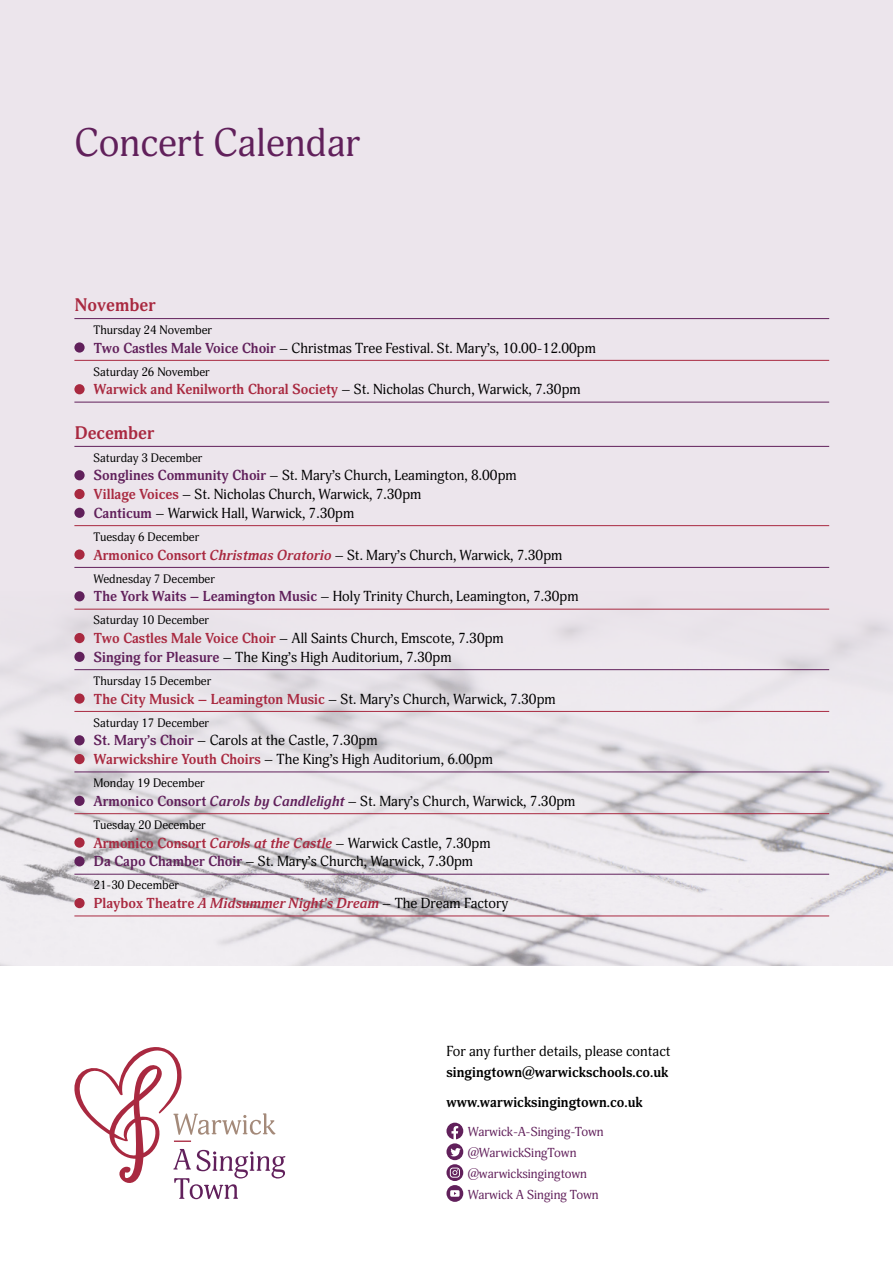
<style>
.page{position:relative;width:893px;height:1263px;background:#fff}
.page>*{position:absolute;margin:0;border:0;box-sizing:border-box;transform-origin:0 0}
.t1{font:39px "Adonis";color:#61205b}
.t2{font:700 18px "Adonis";color:#a92940}
.t3{font:14.25px/18.8px "Adonis";color:#000}
.t4{font:700 14.25px "Adonis";color:#a92940}
.t5{font:700 14.25px/29.5px "Adonis";color:#000}
.t6{font:italic 700 14.25px "Adonis";color:#a92940}
.t7{font:12.75px/21px "Adonis";color:#61205b}
.t8{font:12px "Adonis";color:#000}
.s1{font-weight:700;color:#61205b}
.s2{font-weight:400;color:#000}
.s3{font-weight:700;color:#a92940}
.s4{font-weight:700;font-style:italic;color:#a92940}
.s5{font-weight:700;font-style:italic;color:#61205b}
.s6{font-style:normal}
.s7{font-weight:400;font-style:normal;color:#000}
</style>
<div class="page">
<div style="left:0;top:0;width:893px;height:965px;background:#ece5ec"></div>
<img style="left:0;top:592px;width:893px;height:373px">
<svg style="left:446px;top:1123px;width:17px;height:79px"></svg>
<svg style="left:74px;top:1047px;width:211px;height:153px"></svg>
<hr style="left:74px;top:318px;width:755px;height:1px;background:#61205b">
<hr style="left:74px;top:360px;width:755px;height:1px;background:#a92940">
<hr style="left:74px;top:402px;width:755px;height:1px;background:#61205b">
<hr style="left:74px;top:446px;width:755px;height:1px;background:#61205b">
<hr style="left:74px;top:525px;width:755px;height:1px;background:#a92940">
<hr style="left:74px;top:567px;width:755px;height:1px;background:#61205b">
<hr style="left:74px;top:609px;width:755px;height:1px;background:#a92940">
<hr style="left:74px;top:669px;width:755px;height:1px;background:#61205b">
<hr style="left:74px;top:711px;width:755px;height:1px;background:#a92940">
<hr style="left:74px;top:771px;width:755px;height:1px;background:#61205b">
<hr style="left:74px;top:813px;width:755px;height:1px;background:#a92940">
<hr style="left:74px;top:874px;width:755px;height:1px;background:#61205b">
<hr style="left:74px;top:915px;width:755px;height:1px;background:#a92940">
<div style="left:74px;top:342px;width:11px;height:11px;background:#61205b;border-radius:50%"></div>
<div style="left:74px;top:384px;width:11px;height:10px;background:#a92940;border-radius:50%"></div>
<div style="left:74px;top:470px;width:11px;height:10px;background:#61205b;border-radius:50%"></div>
<div style="left:74px;top:489px;width:11px;height:10px;background:#a92940;border-radius:50%"></div>
<div style="left:74px;top:508px;width:11px;height:10px;background:#61205b;border-radius:50%"></div>
<div style="left:74px;top:549px;width:11px;height:11px;background:#a92940;border-radius:50%"></div>
<div style="left:74px;top:591px;width:11px;height:10px;background:#61205b;border-radius:50%"></div>
<div style="left:74px;top:633px;width:11px;height:10px;background:#a92940;border-radius:50%"></div>
<div style="left:74px;top:652px;width:11px;height:10px;background:#61205b;border-radius:50%"></div>
<div style="left:74px;top:693px;width:11px;height:11px;background:#a92940;border-radius:50%"></div>
<div style="left:74px;top:735px;width:11px;height:10px;background:#61205b;border-radius:50%"></div>
<div style="left:74px;top:754px;width:11px;height:10px;background:#a92940;border-radius:50%"></div>
<div style="left:74px;top:796px;width:11px;height:10px;background:#61205b;border-radius:50%"></div>
<div style="left:74px;top:837px;width:11px;height:11px;background:#a92940;border-radius:50%"></div>
<div style="left:74px;top:856px;width:11px;height:10px;background:#61205b;border-radius:50%"></div>
<div style="left:74px;top:898px;width:11px;height:10px;background:#a92940;border-radius:50%"></div>
<h1 class="t1" style="left:74px;top:120px;width:287px">Concert Calendar</h1>
<p class="t2" style="left:74px;top:294px;width:83px">November</p>
<p class="t8" style="left:94px;top:323px;width:120px">Thursday 24 November</p>
<p class="t3" style="left:94px;top:339px;width:504px"><span class="s1">Two Castles Male Voice Choir</span> – Christmas Tree Festival. St. Mary’s, 10.00-12.00pm</p>
<p class="t8" style="left:94px;top:364px;width:118px">Saturday 26 November</p>
<p class="t4" style="left:94px;top:381px;width:489px">Warwick and Kenilworth Choral Society <span class="s2">– St. Nicholas Church, Warwick, 7.30pm</span></p>
<p class="t2" style="left:74px;top:422px;width:82px">December</p>
<p class="t8" style="left:94px;top:450px;width:110px">Saturday 3 December</p>
<p class="t3" style="left:94px;top:466px;width:425px"><span class="s1">Songlines Community Choir</span> – St. Mary’s Church, Leamington, 8.00pm<br><span class="s3">Village Voices</span> – St. Nicholas Church, Warwick, 7.30pm<br><span class="s1">Canticum</span> – Warwick Hall, Warwick, 7.30pm</p>
<p class="t8" style="left:94px;top:530px;width:107px">Tuesday 6 December</p>
<p class="t3" style="left:94px;top:546px;width:470px"><span class="s3">Armonico Consort</span> <span class="s4">Christmas Oratorio</span> – St. Mary’s Church, Warwick, 7.30pm</p>
<p class="t8" style="left:94px;top:571px;width:123px">Wednesday 7 December</p>
<p class="t3" style="left:94px;top:587px;width:487px"><span class="s1">The York Waits – Leamington Music</span> – Holy Trinity Church, Leamington, 7.30pm</p>
<p class="t8" style="left:94px;top:613px;width:117px">Saturday 10 December</p>
<p class="t3" style="left:94px;top:629px;width:412px"><span class="s3">Two Castles Male Voice Choir</span> – All Saints Church, Emscote, 7.30pm<br><span class="s1">Singing for Pleasure</span> – The King’s High Auditorium, 7.30pm</p>
<p class="t8" style="left:94px;top:674px;width:119px">Thursday 15 December</p>
<p class="t3" style="left:94px;top:690px;width:464px"><span class="s3">The City Musick – Leamington Music</span> – St. Mary’s Church, Warwick, 7.30pm</p>
<p class="t8" style="left:94px;top:715px;width:117px">Saturday 17 December</p>
<p class="t3" style="left:94px;top:731px;width:401px"><span class="s1">St. Mary’s Choir</span> – Carols at the Castle, 7.30pm<br><span class="s3">Warwickshire Youth Choirs</span> – The King’s High Auditorium, 6.00pm</p>
<p class="t8" style="left:94px;top:776px;width:113px">Monday 19 December</p>
<p class="t3" style="left:94px;top:792px;width:483px"><span class="s1">Armonico Consort</span> <span class="s5">Carols by Candlelight</span> – St. Mary’s Church, Warwick, 7.30pm</p>
<p class="t8" style="left:94px;top:818px;width:114px">Tuesday 20 December</p>
<p class="t3" style="left:94px;top:834px;width:399px"><span class="s3">Armonico Consort</span> <span class="s4">Carols at the Castle</span> – Warwick Castle, 7.30pm<br><span class="s1">Da Capo Chamber Choir</span> – St. Mary’s Church, Warwick, 7.30pm</p>
<p class="t8" style="left:94px;top:878px;width:87px">21-30 December</p>
<p class="t6" style="left:94px;top:895px;width:416px"><span class="s6">Playbox Theatre</span> A Midsummer Night’s Dream <span class="s7">– The Dream Factory</span></p>
<p class="t3" style="left:446px;top:1042px;width:226px">For any further details, please contact</p>
<p class="t5" style="left:446px;top:1058px;width:224px">singingtown@warwickschools.co.uk www.warwicksingingtown.co.uk</p>
<p class="t7" style="left:468px;top:1122px;width:138px">Warwick-A-Singing-Town @WarwickSingTown @warwicksingingtown<br>Warwick A Singing Town</p>
</div>
